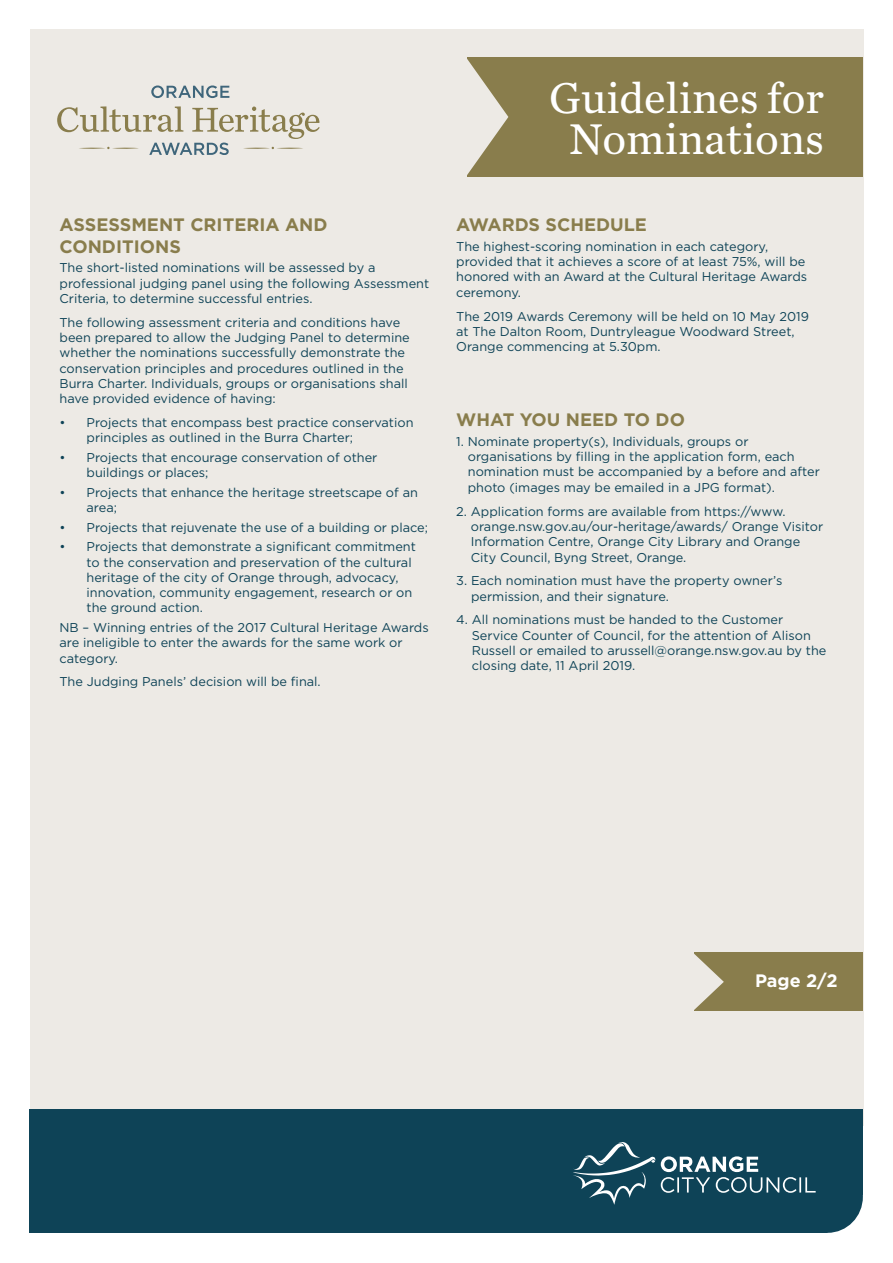
<style>
.page{position:relative;width:893px;height:1263px;background:#fff}
.page>*{position:absolute;margin:0;border:0;box-sizing:border-box;transform-origin:0 0}
.Main_heading{font:45px/40.5px "Chronicle Text G2";color:#fff;text-align:center}
.subhead{font:700 18px/21.6px "Gotham";color:#897d4c}
.subhead-2{font:700 18px "Gotham";color:#fff}
.body{font:12.75px/15.3px "Gotham";color:#0e4357}
</style>
<div class="page">
<div style="left:30px;top:30px;width:833px;height:1096px;background:#edeae5"></div>
<div style="left:30px;top:1110px;width:833px;height:123px;background:#0e4357"></div>
<svg style="left:573px;top:1142px;width:243px;height:63px"></svg>
<svg style="left:827px;top:1195px;width:36px;height:38px"></svg>
<div style="left:468px;top:57px;width:395px;height:119px;background:#897d4c"></div>
<svg style="left:467px;top:57px;width:41px;height:119px"></svg>
<svg style="left:151px;top:86px;width:78px;height:12px"></svg>
<svg style="left:57px;top:106px;width:263px;height:49px"></svg>
<div style="left:694px;top:952px;width:169px;height:59px;background:#897d4c"></div>
<svg style="left:694px;top:953px;width:30px;height:57px"></svg>
<p class="subhead" style="left:60px;top:214px;width:270px">ASSESSMENT CRITERIA AND<br>CONDITIONS</p>
<p class="body" style="left:60px;top:260px;width:371px">The short-listed nominations will be assessed by a professional judging panel using the following Assessment<br>Criteria, to determine successful entries.</p>
<p class="body" style="left:60px;top:314px;width:352px">The following assessment criteria and conditions have been prepared to allow the Judging Panel to determine whether the nominations successfully demonstrate the conservation principles and procedures outlined in the Burra Charter. Individuals, groups or organisations shall have provided evidence of having:</p>
<p class="body" style="left:87px;top:415px;width:329px;text-indent:-27px">• Projects that encompass best practice conservation principles as outlined in the Burra Charter;</p>
<p class="body" style="left:87px;top:450px;width:292px;text-indent:-27px">• Projects that encourage conservation of other buildings or places;</p>
<p class="body" style="left:87px;top:484px;width:333px;text-indent:-27px">• Projects that enhance the heritage streetscape of an area;</p>
<p class="body" style="left:60px;top:519px;width:370px">• Projects that rejuvenate the use of a building or place;</p>
<p class="body" style="left:87px;top:539px;width:331px;text-indent:-27px">• Projects that demonstrate a significant commitment to the conservation and preservation of the cultural heritage of the city of Orange through, advocacy, innovation, community engagement, research or on the ground action.</p>
<p class="body" style="left:60px;top:620px;width:371px">NB – Winning entries of the 2017 Cultural Heritage Awards are ineligible to enter the awards for the same work or category.</p>
<p class="body" style="left:60px;top:674px;width:263px">The Judging Panels’ decision will be final.</p>
<p class="Main_heading" style="left:549px;top:75px;width:276px">Guidelines for<br>Nominations</p>
<p class="subhead" style="left:456px;top:214px;width:192px">AWARDS SCHEDULE</p>
<p class="body" style="left:456px;top:238px;width:352px">The highest-scoring nomination in each category, provided that it achieves a score of at least 75%, will be honored with an Award at the Cultural Heritage Awards ceremony.</p>
<p class="body" style="left:456px;top:308px;width:354px">The 2019 Awards Ceremony will be held on 10 May 2019 at The Dalton Room, Duntryleague Woodward Street,<br>Orange commencing at 5.30pm.</p>
<p class="subhead" style="left:456px;top:409px;width:230px">WHAT YOU NEED TO DO</p>
<p class="body" style="left:468px;top:433px;width:354px;text-indent:-12px">1. Nominate property(s), Individuals, groups or organisations by filling in the application form, each nomination must be accompanied by a before and after photo (images may be emailed in a JPG format).</p>
<p class="body" style="left:471px;top:503px;width:354px;text-indent:-15px">2. Application forms are available from https://www. orange.nsw.gov.au/our-heritage/awards/ Orange Visitor Information Centre, Orange City Library and Orange City Council, Byng Street, Orange.</p>
<p class="body" style="left:471px;top:573px;width:313px;text-indent:-15px">3. Each nomination must have the property owner’s permission, and their signature.</p>
<p class="body" style="left:472px;top:612px;width:356px;text-indent:-16px">4. All nominations must be handed to the Customer Service Counter of Council, for the attention of Alison Russell or emailed to arussell@orange.nsw.gov.au by the closing date, 11 April 2019.</p>
<p class="subhead-2" style="left:755px;top:969px;width:84px">Page 2/2</p>
</div>
